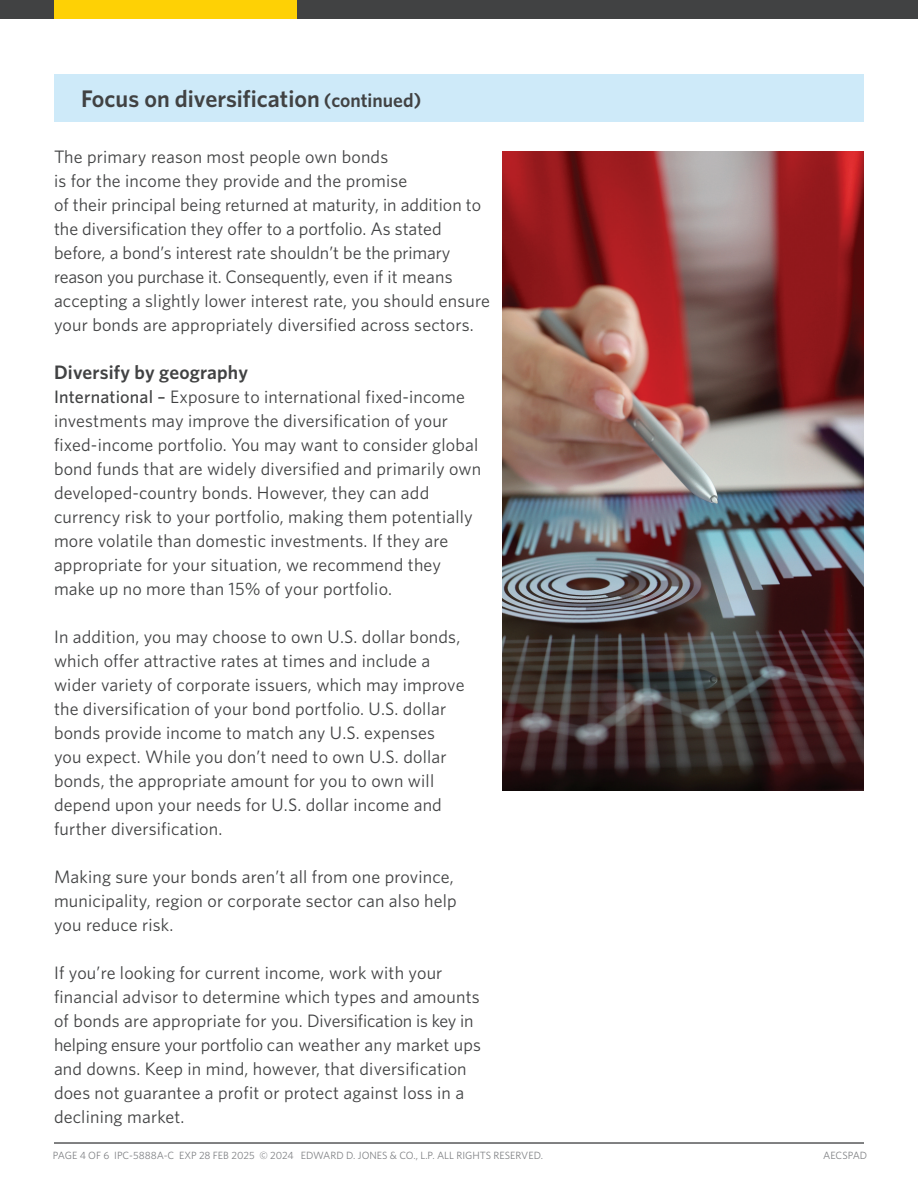
<style>
.page{position:relative;width:918px;height:1188px;background:#fff}
.page>*{position:absolute;margin:0;border:0;box-sizing:border-box;transform-origin:0 0}
.Section_Header{font:600 24px "Whitney";color:#414243}
.Body{font:600 19.5px "Whitney";letter-spacing:.01em;color:#414243}
.Body-2{font:18px/24px "Whitney";letter-spacing:.01em;color:#414243}
.t1{font:10.5px "Whitney";color:#808285}
.s1{font-size:19.5px}
.s2{font-weight:500}
</style>
<div class="page">
<div style="left:0;top:0;width:918px;height:18px;background:#414243"></div>
<div style="left:54px;top:0;width:243px;height:18px;background:#fed105"></div>
<hr style="left:54px;top:1143px;width:810px;height:1px;background:#57585a">
<div style="left:54px;top:74px;width:810px;height:48px;background:#ceeaf9"></div>
<img style="left:502px;top:151px;width:362px;height:640px">
<p class="Section_Header" style="left:81px;top:85px;width:342px">Focus on diversification <span class="s1">(continued)</span></p>
<p class="Body-2" style="left:54px;top:144px;width:437px">The primary reason most people own bonds<br>is for the income they provide and the promise<br>of their principal being returned at maturity, in addition to the diversification they offer to a portfolio. As stated before, a bond’s interest rate shouldn’t be the primary reason you purchase it. Consequently, even if it means accepting a slightly lower interest rate, you should ensure your bonds are appropriately diversified across sectors.</p>
<p class="Body" style="left:54px;top:360px;width:196px">Diversify by geography</p>
<p class="Body-2" style="left:54px;top:384px;width:429px"><span class="s2">International –</span> Exposure to international fixed-income investments may improve the diversification of your fixed-income portfolio. You may want to consider global bond funds that are widely diversified and primarily own developed-country bonds. However, they can add currency risk to your portfolio, making them potentially more volatile than domestic investments. If they are appropriate for your situation, we recommend they make up no more than 15% of your portfolio.</p>
<p class="Body-2" style="left:54px;top:624px;width:412px">In addition, you may choose to own U.S. dollar bonds, which offer attractive rates at times and include a wider variety of corporate issuers, which may improve the diversification of your bond portfolio. U.S. dollar bonds provide income to match any U.S. expenses you expect. While you don’t need to own U.S. dollar bonds, the appropriate amount for you to own will depend upon your needs for U.S. dollar income and further diversification.</p>
<p class="Body-2" style="left:54px;top:864px;width:404px">Making sure your bonds aren’t all from one province, municipality, region or corporate sector can also help you reduce risk.</p>
<p class="Body-2" style="left:54px;top:960px;width:429px">If you’re looking for current income, work with your financial advisor to determine which types and amounts of bonds are appropriate for you. Diversification is key in helping ensure your portfolio can weather any market ups and downs. Keep in mind, however, that diversification does not guarantee a profit or protect against loss in a declining market.</p>
<p class="t1" style="left:53px;top:1149px;width:492px">PAGE 4 OF 6 IPC-5888A-C EXP 28 FEB 2025 © 2024 EDWARD D. JONES &amp; CO., L.P. ALL RIGHTS RESERVED.</p>
<p class="t1" style="left:823px;top:1149px;width:46px">AECSPAD</p>
</div>
